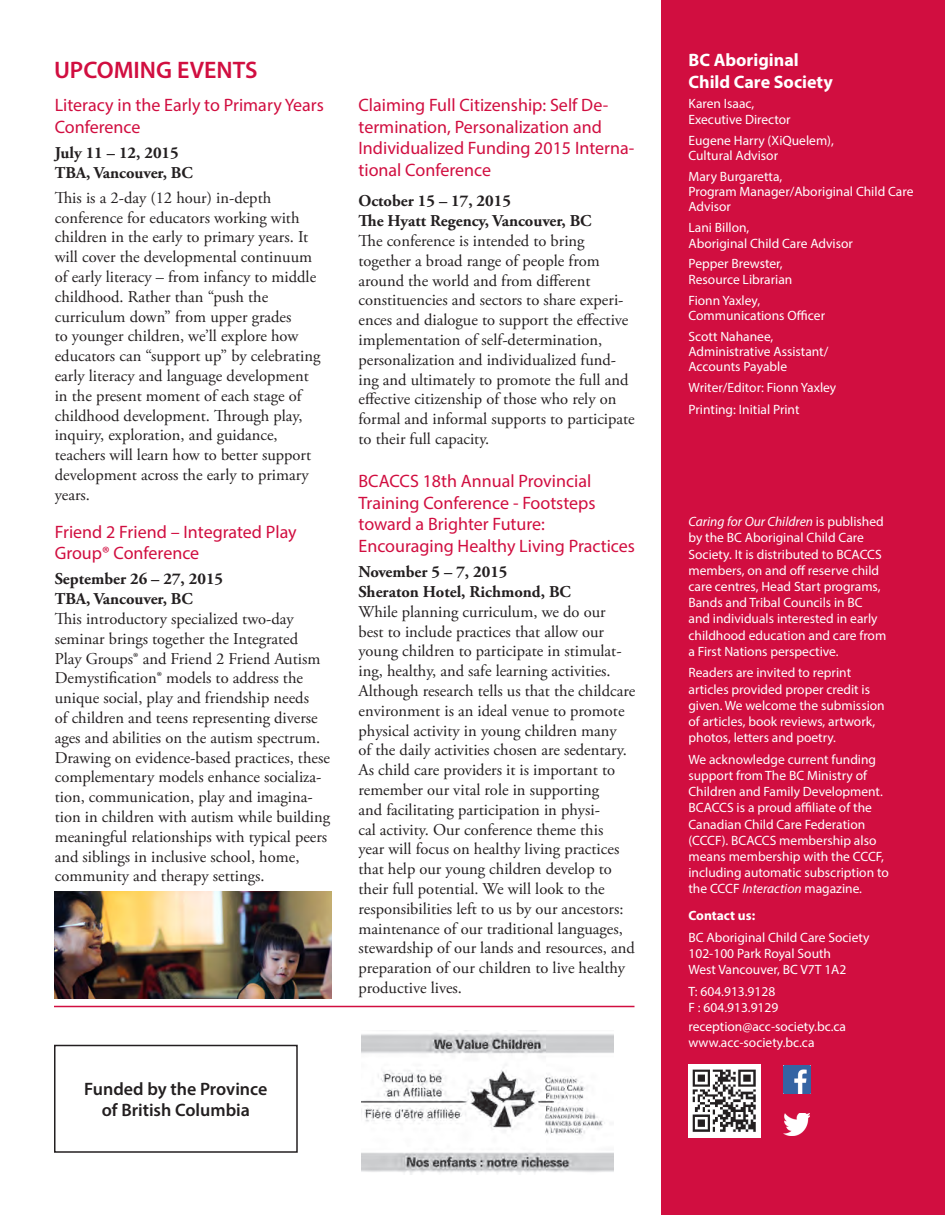
<style>
.page{position:relative;width:945px;height:1215px;background:#fff}
.page>*{position:absolute;margin:0;border:0;box-sizing:border-box;transform-origin:0 0}
.Heading_3{font:600 24px "Myriad Pro";color:#d10e40}
.Text_Head_1{font:18px/21.6px "Myriad Pro";color:#d10e40}
.Body_Text{font:18px/21.6px "Myriad Pro";color:#d10e40}
.t1{font:600 18px/21.6px "Myriad Pro";color:#231f20;text-align:center}
.Back_sidebar_text{font:700 18px/21.6px "Myriad Pro";color:#fff}
.Body_Text-2{font:16.5px/19.8px "Adobe Garamond Pro";color:#231f20}
.Text_Head_1-2{font:16.5px/19.8px "Adobe Garamond Pro";color:#231f20}
.Text_Head_2{font:700 16.5px "Adobe Garamond Pro";color:#231f20}
.Back_sidebar_text-2{font:13.5px/16.2px "Myriad Pro";color:#fff}
.Back_sidebar_text-3{font:700 13.5px "Myriad Pro";color:#fff}
.s1{font-style:italic}
</style>
<div class="page">
<div style="left:662px;top:0;width:283px;height:1215px;background:#d10e40"></div>
<hr style="left:54px;top:1006px;width:580px;height:1px;background:#d10e40">
<div style="left:54px;top:1045px;width:244px;height:108px;border:2px solid #231f20"></div>
<img style="left:362px;top:1030px;width:251px;height:144px">
<img style="left:688px;top:1065px;width:73px;height:72px">
<img style="left:783px;top:1113px;width:27px;height:23px">
<img style="left:783px;top:1066px;width:28px;height:27px">
<img style="left:54px;top:891px;width:278px;height:108px">
<p class="Heading_3" style="left:54px;top:55px;width:205px">UPCOMING EVENTS</p>
<p class="Text_Head_1" style="left:55px;top:94px;width:271px">Literacy in the Early to Primary Years<br>Conference</p>
<p class="Text_Head_2" style="left:55px;top:143px;width:126px">July 11 – 12, 2015</p>
<p class="Text_Head_2" style="left:55px;top:163px;width:140px">TBA, Vancouver, BC</p>
<p class="Text_Head_1-2" style="left:55px;top:188px;width:267px">This is a 2-day (12 hour) in-depth conference for educators working with children in the early to primary years. It will cover the developmental continuum of early literacy – from infancy to middle childhood. Rather than “push the curriculum down” from upper grades<br>to younger children, we’ll explore how educators can “support up” by celebrating early literacy and language development in the present moment of each stage of childhood development. Through play, inquiry, exploration, and guidance, teachers will learn how to better support development across the early to primary years.</p>
<p class="Text_Head_1" style="left:55px;top:520px;width:243px">Friend 2 Friend – Integrated Play<br>Group® Conference</p>
<p class="Text_Head_2" style="left:55px;top:570px;width:170px">September 26 – 27, 2015</p>
<p class="Text_Head_2" style="left:55px;top:589px;width:140px">TBA, Vancouver, BC</p>
<p class="Body_Text-2" style="left:55px;top:609px;width:277px">This introductory specialized two-day seminar brings together the Integrated<br>Play Groups® and Friend 2 Friend Autism Demystification® models to address the unique social, play and friendship needs<br>of children and teens representing diverse ages and abilities on the autism spectrum.<br>Drawing on evidence-based practices, these complementary models enhance socializa&shy;tion, communication, play and imagina&shy;tion in children with autism while building meaningful relationships with typical peers and siblings in inclusive school, home, community and therapy settings.</p>
<p class="Body_Text" style="left:358px;top:94px;width:277px">Claiming Full Citizenship: Self De&shy;termination, Personalization and<br>Individualized Funding 2015 Interna&shy;tional Conference</p>
<p class="Text_Head_2" style="left:358px;top:192px;width:154px">October 15 – 17, 2015</p>
<p class="Text_Head_2" style="left:358px;top:211px;width:235px">The Hyatt Regency, Vancouver, BC</p>
<p class="Body_Text-2" style="left:358px;top:231px;width:278px">The conference is intended to bring together a broad range of people from around the world and from different constituencies and sectors to share experi&shy;ences and dialogue to support the effective implementation of self-determination, personalization and individualized fund&shy;ing and ultimately to promote the full and effective citizenship of those who rely on formal and informal supports to participate to their full capacity.</p>
<p class="Text_Head_1" style="left:358px;top:470px;width:278px">BCACCS 18th Annual Provincial<br>Training Conference - Footsteps toward a Brighter Future:<br>Encouraging Healthy Living Practices</p>
<p class="Text_Head_2" style="left:358px;top:562px;width:151px">November 5 – 7, 2015</p>
<p class="Text_Head_2" style="left:358px;top:582px;width:214px">Sheraton Hotel, Richmond, BC</p>
<p class="Body_Text-2" style="left:358px;top:602px;width:278px">While planning curriculum, we do our<br>best to include practices that allow our young children to participate in stimulat&shy;ing, healthy, and safe learning activities.<br>Although research tells us that the childcare environment is an ideal venue to promote physical activity in young children many<br>of the daily activities chosen are sedentary.<br>As child care providers it is important to remember our vital role in supporting<br>and facilitating participation in physi-<br>cal activity. Our conference theme this<br>year will focus on healthy living practices that help our young children develop to their full potential. We will look to the responsibilities left to us by our ancestors: maintenance of our traditional languages, stewardship of our lands and resources, and preparation of our children to live healthy productive lives.</p>
<p class="t1" style="left:84px;top:1077px;width:185px">Funded by the Province of British Columbia</p>
<p class="Back_sidebar_text" style="left:688px;top:49px;width:146px">BC Aboriginal<br>Child Care Society</p>
<p class="Back_sidebar_text-2" style="left:688px;top:96px;width:104px;line-height:15.5px">Karen Isaac,<br>Executive Director</p>
<p class="Back_sidebar_text-2" style="left:688px;top:132px;width:147px;line-height:15.5px">Eugene Harry (XiQuelem),<br>Cultural Advisor</p>
<p class="Back_sidebar_text-2" style="left:688px;top:168px;width:226px;line-height:15.5px">Mary Burgaretta,<br>Program Manager/Aboriginal Child Care<br>Advisor</p>
<p class="Back_sidebar_text-2" style="left:688px;top:220px;width:166px;line-height:15.5px">Lani Billon,<br>Aboriginal Child Care Advisor</p>
<p class="Back_sidebar_text-2" style="left:688px;top:256px;width:105px;line-height:15.5px">Pepper Brewster,<br>Resource Librarian</p>
<p class="Back_sidebar_text-2" style="left:688px;top:292px;width:138px;line-height:15.5px">Fionn Yaxley,<br>Communications Officer</p>
<p class="Back_sidebar_text-2" style="left:688px;top:328px;width:141px;line-height:15.5px">Scott Nahanee,<br>Administrative Assistant/<br>Accounts Payable</p>
<p class="Back_sidebar_text-2" style="left:688px;top:379px;width:149px">Writer/Editor: Fionn Yaxley</p>
<p class="Back_sidebar_text-2" style="left:688px;top:401px;width:113px">Printing: Initial Print</p>
<p class="Back_sidebar_text-2" style="left:688px;top:513px;width:199px"><span class="s1">Caring for Our Children</span> is published by the BC Aboriginal Child Care Society. It is distributed to BCACCS members, on and off reserve child care centres, Head Start programs, Bands and Tribal Councils in BC and individuals interested in early childhood education and care from a First Nations perspective.</p>
<p class="Back_sidebar_text-2" style="left:688px;top:665px;width:198px">Readers are invited to reprint articles provided proper credit is given. We welcome the submission of articles, book reviews, artwork, photos, letters and poetry.</p>
<p class="Back_sidebar_text-2" style="left:688px;top:751px;width:202px">We acknowledge current funding support from The BC Ministry of<br>Children and Family Development.<br>BCACCS is a proud affiliate of the<br>Canadian Child Care Federation (CCCF). BCACCS membership also means membership with the CCCF, including automatic subscription to the CCCF <span class="s1">Interaction</span> magazine.</p>
<p class="Back_sidebar_text-3" style="left:688px;top:907px;width:68px">Contact us:</p>
<p class="Back_sidebar_text-2" style="left:688px;top:929px;width:182px">BC Aboriginal Child Care Society<br>102-100 Park Royal South<br>West Vancouver, BC V7T 1A2</p>
<p class="Back_sidebar_text-2" style="left:688px;top:983px;width:91px">T: 604.913.9128<br>F : 604.913.9129</p>
<p class="Back_sidebar_text-2" style="left:688px;top:1018px;width:159px">reception@acc-society.bc.ca www.acc-society.bc.ca</p>
</div>
